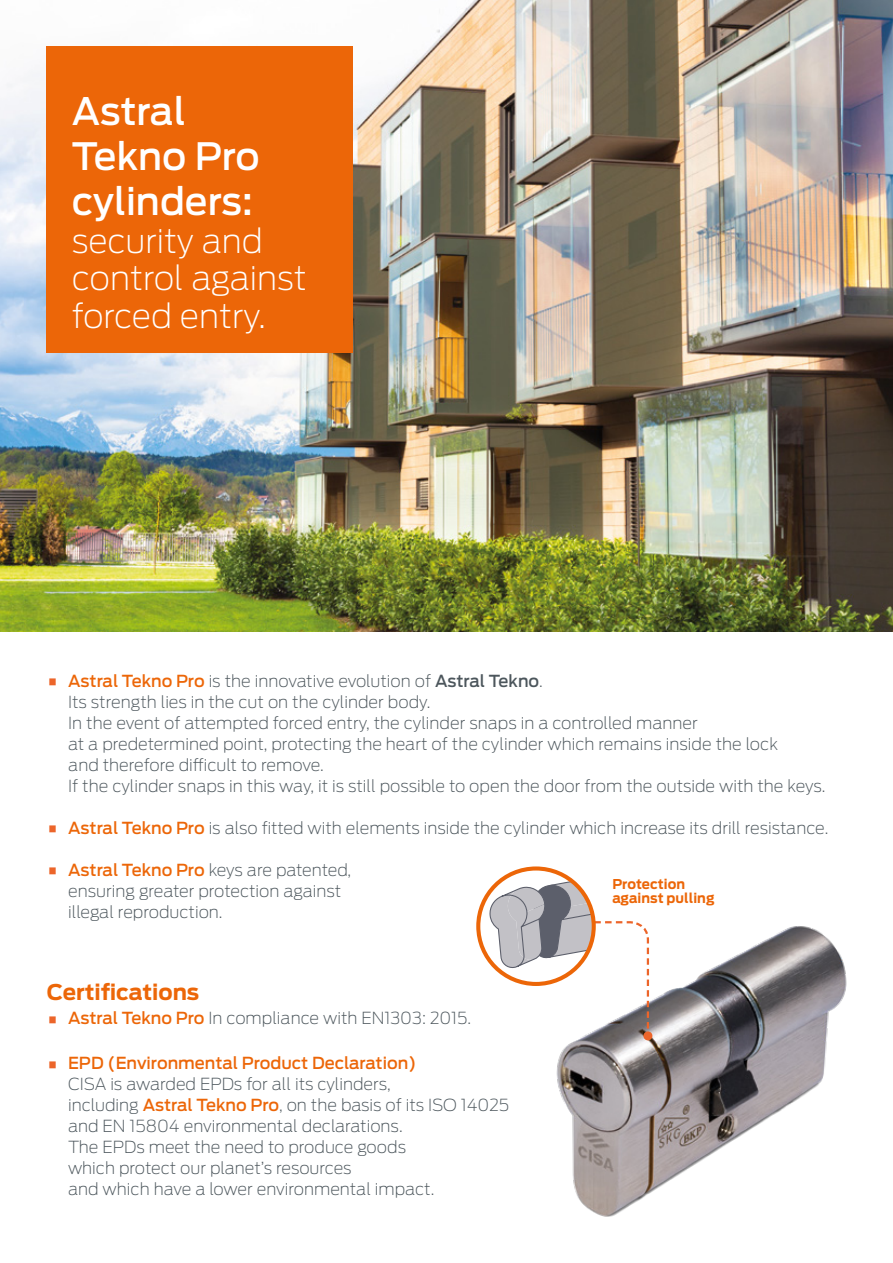
<style>
.page{position:relative;width:893px;height:1263px;background:#fff}
.page>*{position:absolute;margin:0;border:0;box-sizing:border-box;transform-origin:0 0}
.t1{font:500 37.5px/45px "Antenna";color:#fff}
.t2{font:200 33px/37.5px "Antenna";color:#fff}
.t3{font:700 21.6px "Antenna";color:#ec6608}
.t4{font:200 16.5px/21px "Antenna";color:#4c565c}
.t5{font:700 13.5px/13.5px "Antenna";letter-spacing:.005em;color:#ec6608}
.s1{font-weight:700;font-size:30px;color:#ec652a}
.s2{font-weight:500;color:#ec6608}
.s3{font-weight:500}
</style>
<div class="page">
<img style="left:0;top:0;width:893px;height:631px">
<div style="left:47px;top:47px;width:306px;height:306px;background:#ec6608"></div>
<img style="left:556px;top:926px;width:291px;height:291px">
<svg style="left:643px;top:1031px;width:9px;height:9px"></svg>
<svg style="left:478px;top:868px;width:116px;height:116px"></svg>
<svg style="left:489px;top:873px;width:161px;height:165px"></svg>
<div style="left:476px;top:866px;width:120px;height:120px;border:4px solid #ec6608;border-radius:50%"></div>
<h1 class="t1" style="left:72px;top:89px;width:189px">Astral<br>Tekno Pro cylinders:</h1>
<h2 class="t2" style="left:72px;top:221px;width:236px">security and control against forced entry.</h2>
<p class="t4" style="left:68px;top:670px;width:759px;text-indent:-21px"><span class="s1">•</span> <span class="s2">Astral Tekno Pro</span> is the innovative evolution of <span class="s3">Astral Tekno</span>.<br>Its strength lies in the cut on the cylinder body.<br>In the event of attempted forced entry, the cylinder snaps in a controlled manner<br>at a predetermined point, protecting the heart of the cylinder which remains inside the lock<br>and therefore difficult to remove.<br>If the cylinder snaps in this way, it is still possible to open the door from the outside with the keys.</p>
<p class="t4" style="left:47px;top:817px;width:783px"><span class="s1">•</span> <span class="s2">Astral Tekno Pro</span> is also fitted with elements inside the cylinder which increase its drill resistance.</p>
<p class="t4" style="left:68px;top:859px;width:285px;text-indent:-21px"><span class="s1">•</span> <span class="s2">Astral Tekno Pro</span> keys are patented, ensuring greater protection against illegal reproduction.</p>
<p class="t5" style="left:612px;top:878px;width:104px">Protection against pulling</p>
<h3 class="t3" style="left:47px;top:977px;width:154px">Certifications</h3>
<p class="t4" style="left:47px;top:1007px;width:426px"><span class="s1">•</span> <span class="s2">Astral Tekno Pro</span> In compliance with EN1303: 2015.</p>
<p class="t4" style="left:68px;top:1052px;width:443px;text-indent:-21px"><span class="s1">•</span> <span class="s2">EPD (Environmental Product Declaration)<br></span>CISA is awarded EPDs for all its cylinders,<br>including <span class="s2">Astral Tekno Pro</span>, on the basis of its ISO 14025 and EN 15804 environmental declarations.<br>The EPDs meet the need to produce goods<br>which protect our planet’s resources<br>and which have a lower environmental impact.</p>
</div>
